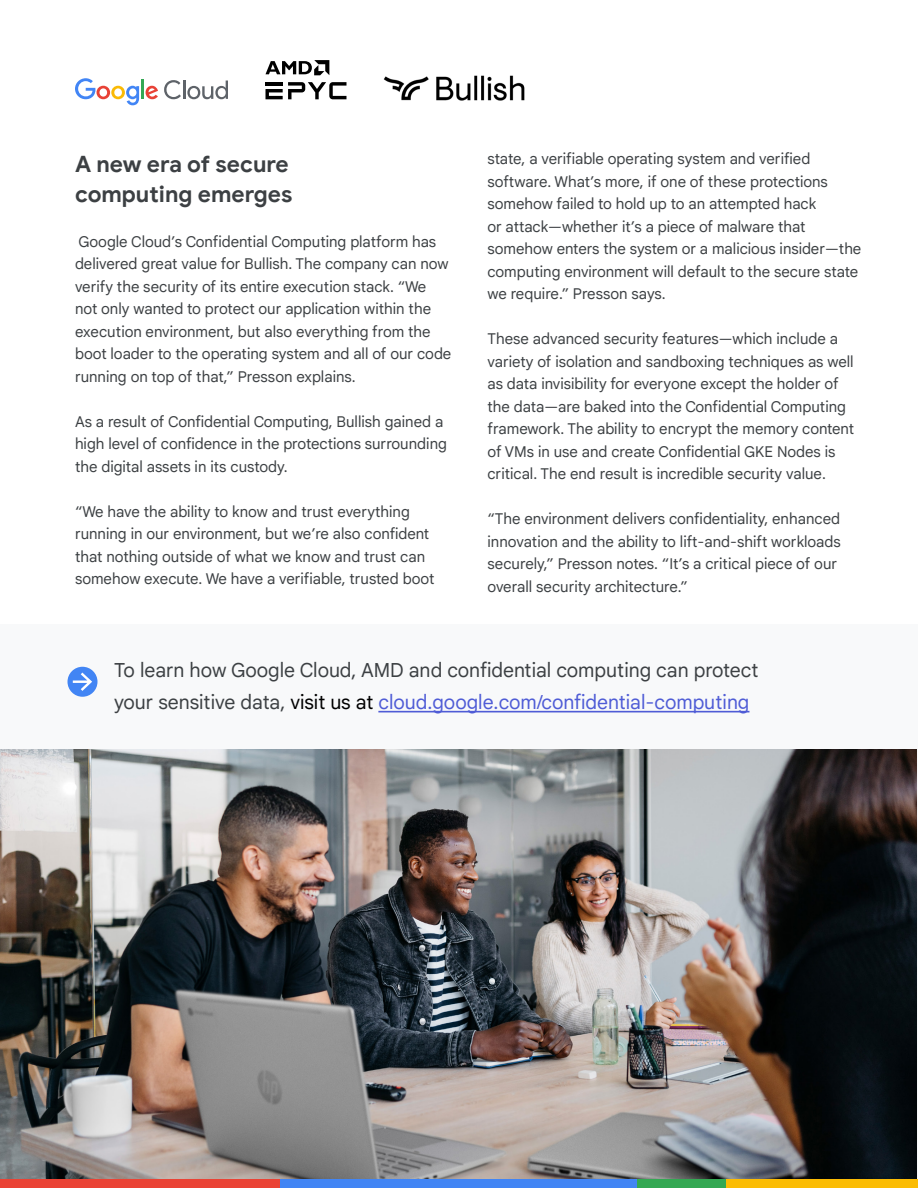
<style>
.page{position:relative;width:918px;height:1188px;background:#fff}
.page>*{position:absolute;margin:0;border:0;box-sizing:border-box;transform-origin:0 0}
.B1_Body_Copy{font:700 22.5px "Google Sans";color:#3c4043}
.B1_Body_Copy-2{font:19.5px "Google Sans Text";letter-spacing:-.005em;color:#4f5cd6}
.B1_Body_Copy-3{font:19.5px "Google Sans Text";letter-spacing:-.005em;color:#3c4043}
.B1_Body_Copy-4{font:15px/22.5px "Google Sans Text";color:#3c4043}
.s1{color:#3c4043}
.s2{color:#000}
</style>
<div class="page">
<img style="left:0;top:749px;width:917px;height:430px">
<div style="left:0;top:1179px;width:281px;height:9px;background:#ea4335"></div>
<div style="left:281px;top:1179px;width:356px;height:9px;background:#4285f4"></div>
<div style="left:637px;top:1179px;width:90px;height:9px;background:#34a853"></div>
<div style="left:727px;top:1179px;width:191px;height:9px;background:#fbbc04"></div>
<div style="left:0;top:624px;width:918px;height:124px;background:#f8f9fa"></div>
<hr style="left:378px;top:711px;width:371px;height:1px;background:#4f5cd6">
<div style="left:68px;top:667px;width:30px;height:30px;background:#4285f4;border-radius:50%"></div>
<svg style="left:73px;top:673px;width:19px;height:18px"></svg>
<svg style="left:75px;top:78px;width:64px;height:27px"></svg>
<hr style="left:141px;top:79px;width:3px;height:20px;background:#33a854">
<svg style="left:146px;top:86px;width:12px;height:13px"></svg>
<svg style="left:164px;top:80px;width:64px;height:19px"></svg>
<svg style="left:265px;top:60px;width:64px;height:15px"></svg>
<svg style="left:266px;top:82px;width:80px;height:17px"></svg>
<img style="left:383px;top:75px;width:142px;height:26px">
<p class="B1_Body_Copy" style="left:75px;top:150px;width:215px">A new era of secure</p>
<p class="B1_Body_Copy" style="left:75px;top:180px;width:219px">computing emerges</p>
<p class="B1_Body_Copy-4" style="left:75px;top:230px;width:378px">Google Cloud’s Confidential Computing platform has delivered great value for Bullish. The company can now verify the security of its entire execution stack. “We not only wanted to protect our application within the execution environment, but also everything from the boot loader to the operating system and all of our code running on top of that,” Presson explains.</p>
<p class="B1_Body_Copy-4" style="left:75px;top:410px;width:373px">As a result of Confidential Computing, Bullish gained a high level of confidence in the protections surrounding the digital assets in its custody.</p>
<p class="B1_Body_Copy-4" style="left:75px;top:500px;width:361px">“We have the ability to know and trust everything running in our environment, but we’re also confident that nothing outside of what we know and trust can somehow execute. We have a verifiable, trusted boot</p>
<p class="B1_Body_Copy-4" style="left:488px;top:148px;width:375px">state, a verifiable operating system and verified software. What’s more, if one of these protections somehow failed to hold up to an attempted hack<br>or attack—whether it’s a piece of malware that somehow enters the system or a malicious insider—the computing environment will default to the secure state we require.” Presson says.</p>
<p class="B1_Body_Copy-4" style="left:488px;top:328px;width:368px">These advanced security features—which include a variety of isolation and sandboxing techniques as well as data invisibility for everyone except the holder of the data—are baked into the Confidential Computing framework. The ability to encrypt the memory content of VMs in use and create Confidential GKE Nodes is critical. The end result is incredible security value.</p>
<p class="B1_Body_Copy-4" style="left:488px;top:508px;width:355px">“The environment delivers confidentiality, enhanced innovation and the ability to lift-and-shift workloads securely,” Presson notes. “It’s a critical piece of our overall security architecture.”</p>
<p class="B1_Body_Copy-3" style="left:114px;top:656px;width:646px">To learn how Google Cloud, AMD and confidential computing can protect</p>
<p class="B1_Body_Copy-2" style="left:114px;top:687px;width:637px"><span class="s1">your sensitive data,</span> <span class="s2">visit us at</span> cloud.google.com/confidential-computing</p>
</div>
